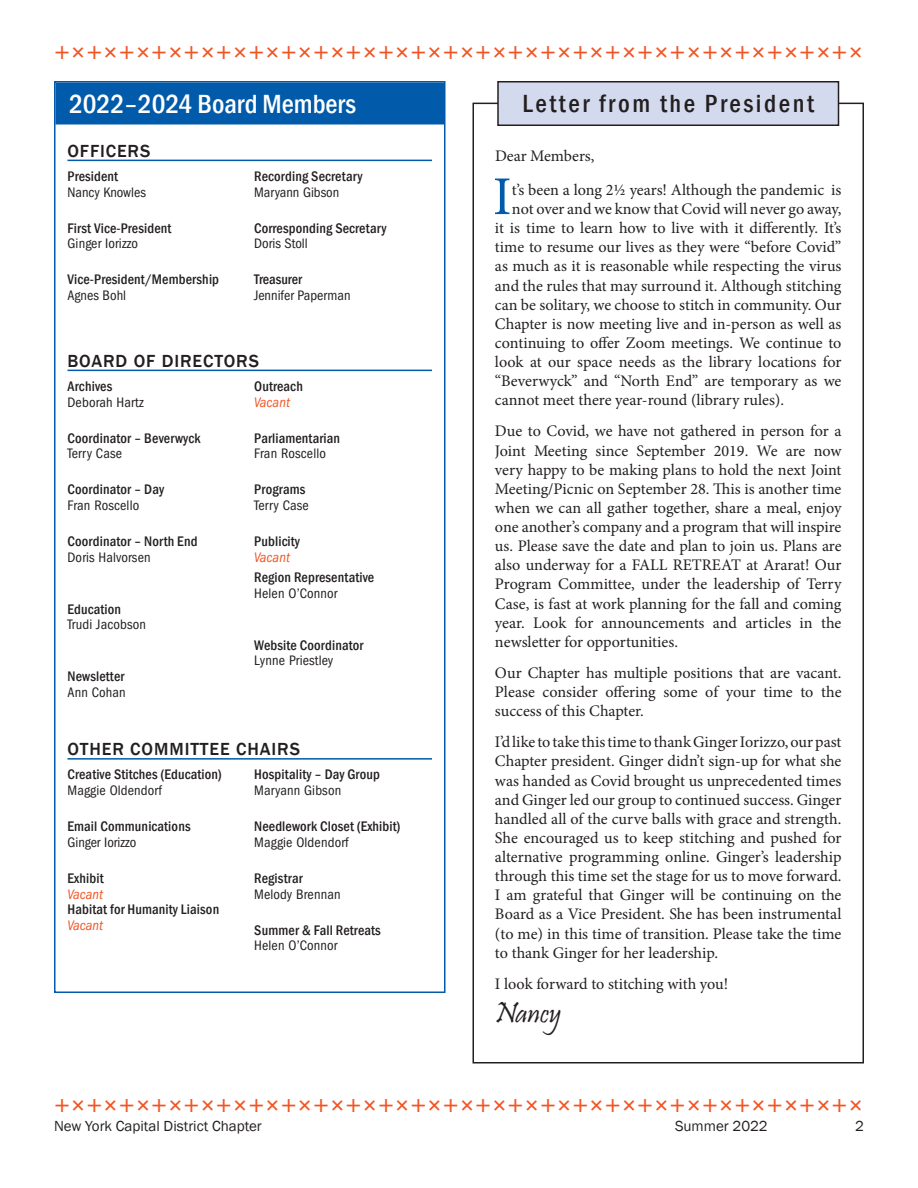
<style>
.page{position:relative;width:918px;height:1188px;background:#fff}
.page>*{position:absolute;margin:0;border:0;box-sizing:border-box;transform-origin:0 0}
.t1{font:54.6px "Minion Pro";color:#015aaa}
.t2{font:30px "Pristina";color:#231f20}
.t3{font:500 condensed 27px "Franklin Gothic";color:#fff}
.t4{font:500 condensed 25.5px "Franklin Gothic";letter-spacing:.1em;color:#231f20}
.t5{font:500 18px "Franklin Gothic";letter-spacing:.05em;color:#231f20}
.t6{font:16.2px/19px "Minion Pro";letter-spacing:-.005em;color:#231f20;text-align:justify}
.t7{font:15px "Franklin Gothic";color:#231f20}
.t8{font:500 condensed 14.25px "Franklin Gothic";letter-spacing:.01em;color:#231f20}
.t9{font:condensed 14.25px "Franklin Gothic";letter-spacing:.01em;color:#231f20}
.t10{font:italic condensed 14.25px "Franklin Gothic";letter-spacing:.01em;color:#f15422}
</style>
<div class="page">
<div style="left:56px;top:82px;width:388px;height:42px;background:#015aaa"></div>
<div style="left:54px;top:81px;width:392px;height:912px;border:2px solid #015aaa"></div>
<hr style="left:68px;top:370px;width:364px;height:1px;background:#015aaa">
<hr style="left:67px;top:160px;width:365px;height:1px;background:#015aaa">
<hr style="left:68px;top:758px;width:364px;height:2px;background:#015aaa">
<div style="left:498px;top:82px;width:340px;height:43px;background:#d4daed"></div>
<div style="left:497px;top:81px;width:342px;height:45px;border:2px solid #231f20"></div>
<h3 class="t3" style="left:69px;top:86px;width:289px">2022–2024 Board Members</h3>
<p class="t5" style="left:67px;top:139px;width:84px">OFFICERS</p>
<p class="t8" style="left:68px;top:167px;width:52px">President</p>
<p class="t9" style="left:68px;top:184px;width:80px">Nancy Knowles</p>
<p class="t8" style="left:68px;top:219px;width:105px">First Vice-President</p>
<p class="t9" style="left:68px;top:236px;width:72px">Ginger Iorizzo</p>
<p class="t8" style="left:68px;top:270px;width:153px">Vice-President/Membership</p>
<p class="t9" style="left:68px;top:287px;width:60px">Agnes Bohl</p>
<p class="t8" style="left:254px;top:167px;width:110px">Recording Secretary</p>
<p class="t9" style="left:254px;top:184px;width:87px">Maryann Gibson</p>
<p class="t8" style="left:254px;top:219px;width:134px">Corresponding Secretary</p>
<p class="t9" style="left:254px;top:236px;width:55px">Doris Stoll</p>
<p class="t8" style="left:254px;top:270px;width:49px">Treasurer</p>
<p class="t9" style="left:254px;top:287px;width:98px">Jennifer Paperman</p>
<p class="t5" style="left:68px;top:349px;width:193px">BOARD OF DIRECTORS</p>
<p class="t8" style="left:68px;top:377px;width:46px">Archives</p>
<p class="t9" style="left:68px;top:394px;width:78px">Deborah Hartz</p>
<p class="t8" style="left:68px;top:429px;width:135px">Coordinator – Beverwyck</p>
<p class="t9" style="left:68px;top:446px;width:56px">Terry Case</p>
<p class="t8" style="left:68px;top:480px;width:98px">Coordinator – Day</p>
<p class="t9" style="left:68px;top:497px;width:73px">Fran Roscello</p>
<p class="t8" style="left:68px;top:532px;width:132px">Coordinator – North End</p>
<p class="t9" style="left:68px;top:549px;width:85px">Doris Halvorsen</p>
<p class="t8" style="left:254px;top:377px;width:50px">Outreach</p>
<p class="t10" style="left:254px;top:394px;width:37px">Vacant</p>
<p class="t8" style="left:254px;top:429px;width:87px">Parliamentarian</p>
<p class="t9" style="left:254px;top:446px;width:73px">Fran Roscello</p>
<p class="t8" style="left:254px;top:480px;width:53px">Programs</p>
<p class="t9" style="left:254px;top:497px;width:56px">Terry Case</p>
<p class="t8" style="left:254px;top:532px;width:47px">Publicity</p>
<p class="t10" style="left:254px;top:549px;width:37px">Vacant</p>
<p class="t8" style="left:254px;top:568px;width:122px">Region Representative</p>
<p class="t9" style="left:254px;top:585px;width:85px">Helen O’Connor</p>
<p class="t8" style="left:68px;top:600px;width:55px">Education</p>
<p class="t9" style="left:68px;top:617px;width:80px">Trudi Jacobson</p>
<p class="t8" style="left:68px;top:667px;width:58px">Newsletter</p>
<p class="t9" style="left:68px;top:684px;width:60px">Ann Cohan</p>
<p class="t8" style="left:254px;top:636px;width:111px">Website Coordinator</p>
<p class="t9" style="left:254px;top:653px;width:81px">Lynne Priestley</p>
<p class="t5" style="left:68px;top:738px;width:234px">OTHER COMMITTEE CHAIRS</p>
<p class="t8" style="left:68px;top:765px;width:156px">Creative Stitches (Education)</p>
<p class="t9" style="left:68px;top:782px;width:96px">Maggie Oldendorf</p>
<p class="t8" style="left:68px;top:817px;width:125px">Email Communications</p>
<p class="t9" style="left:68px;top:834px;width:70px">Ginger Iorizzo</p>
<p class="t8" style="left:68px;top:869px;width:38px">Exhibit</p>
<p class="t10" style="left:68px;top:886px;width:37px">Vacant</p>
<p class="t8" style="left:68px;top:900px;width:153px">Habitat for Humanity Liaison</p>
<p class="t10" style="left:68px;top:918px;width:37px">Vacant</p>
<p class="t8" style="left:254px;top:765px;width:127px">Hospitality – Day Group</p>
<p class="t9" style="left:254px;top:782px;width:89px">Maryann Gibson</p>
<p class="t8" style="left:254px;top:817px;width:148px">Needlework Closet (Exhibit)</p>
<p class="t9" style="left:254px;top:834px;width:96px">Maggie Oldendorf</p>
<p class="t8" style="left:254px;top:869px;width:50px">Registrar</p>
<p class="t9" style="left:254px;top:886px;width:88px">Melody Brennan</p>
<p class="t8" style="left:254px;top:921px;width:128px">Summer &amp; Fall Retreats</p>
<p class="t9" style="left:254px;top:938px;width:85px">Helen O’Connor</p>
<h3 class="t4" style="left:522px;top:87px;width:293px">Letter from the President</h3>
<p class="t6" style="left:495px;top:146px;width:101px">Dear Members,</p>
<h1 class="t1" style="left:493px;top:160px;width:20px">I</h1>
<p class="t6" style="left:512px;top:180px;width:331px">t’s been a long 2½ years! Although the pandemic is</p>
<p class="t6" style="left:512px;top:199px;width:331px">not over and we know that Covid will never go away,</p>
<p class="t6" style="left:495px;top:219px;width:348px">it is time to learn how to live with it differently. It’s</p>
<p class="t6" style="left:495px;top:238px;width:348px">time to resume our lives as they were “before Covid”</p>
<p class="t6" style="left:495px;top:257px;width:348px">as much as it is reasonable while respecting the virus</p>
<p class="t6" style="left:495px;top:276px;width:348px">and the rules that may surround it. Although stitching</p>
<p class="t6" style="left:495px;top:295px;width:348px">can be solitary, we choose to stitch in community. Our</p>
<p class="t6" style="left:495px;top:314px;width:348px">Chapter is now meeting live and in-person as well as</p>
<p class="t6" style="left:495px;top:333px;width:348px">continuing to offer Zoom meetings. We continue to</p>
<p class="t6" style="left:495px;top:352px;width:348px">look at our space needs as the library locations for</p>
<p class="t6" style="left:495px;top:372px;width:348px">“Beverwyck” and “North End” are temporary as we</p>
<p class="t6" style="left:495px;top:391px;width:291px">cannot meet there year-round (library rules).</p>
<p class="t6" style="left:495px;top:422px;width:348px">Due to Covid, we have not gathered in person for a Joint Meeting since September 2019. We are now very happy to be making plans to hold the next Joint Meeting/Picnic on September 28. This is another time when we can all gather together, share a meal, enjoy one another’s company and a program that will inspire us. Please save the date and plan to join us. Plans are also underway for a FALL RETREAT at Ararat! Our Program Committee, under the leadership of Terry Case, is fast at work planning for the fall and coming year. Look for announcements and articles in the newsletter for opportunities.</p>
<p class="t6" style="left:495px;top:663px;width:348px">Our Chapter has multiple positions that are vacant.<br>Please consider offering some of your time to the success of this Chapter.</p>
<p class="t6" style="left:495px;top:733px;width:348px">I’d like to take this time to thank Ginger Iorizzo, our past Chapter president. Ginger didn’t sign-up for what she was handed as Covid brought us unprecedented times and Ginger led our group to continued success. Ginger handled all of the curve balls with grace and strength.<br>She encouraged us to keep stitching and pushed for alternative programming online. Ginger’s leadership through this time set the stage for us to move forward.<br>I am grateful that Ginger will be continuing on the Board as a Vice President. She has been instrumental (to me) in this time of transition. Please take the time to thank Ginger for her leadership.</p>
<p class="t6" style="left:495px;top:974px;width:235px">I look forward to stitching with you!</p>
<h2 class="t2" style="left:495px;top:996px;width:68px">Nancy</h2>
<p class="t7" style="left:54px;top:1117px;width:209px">New York Capital District Chapter</p>
<p class="t7" style="left:675px;top:1117px;width:94px">Summer 2022</p>
<p class="t7" style="left:855px;top:1117px;width:10px">2</p>
</div>
